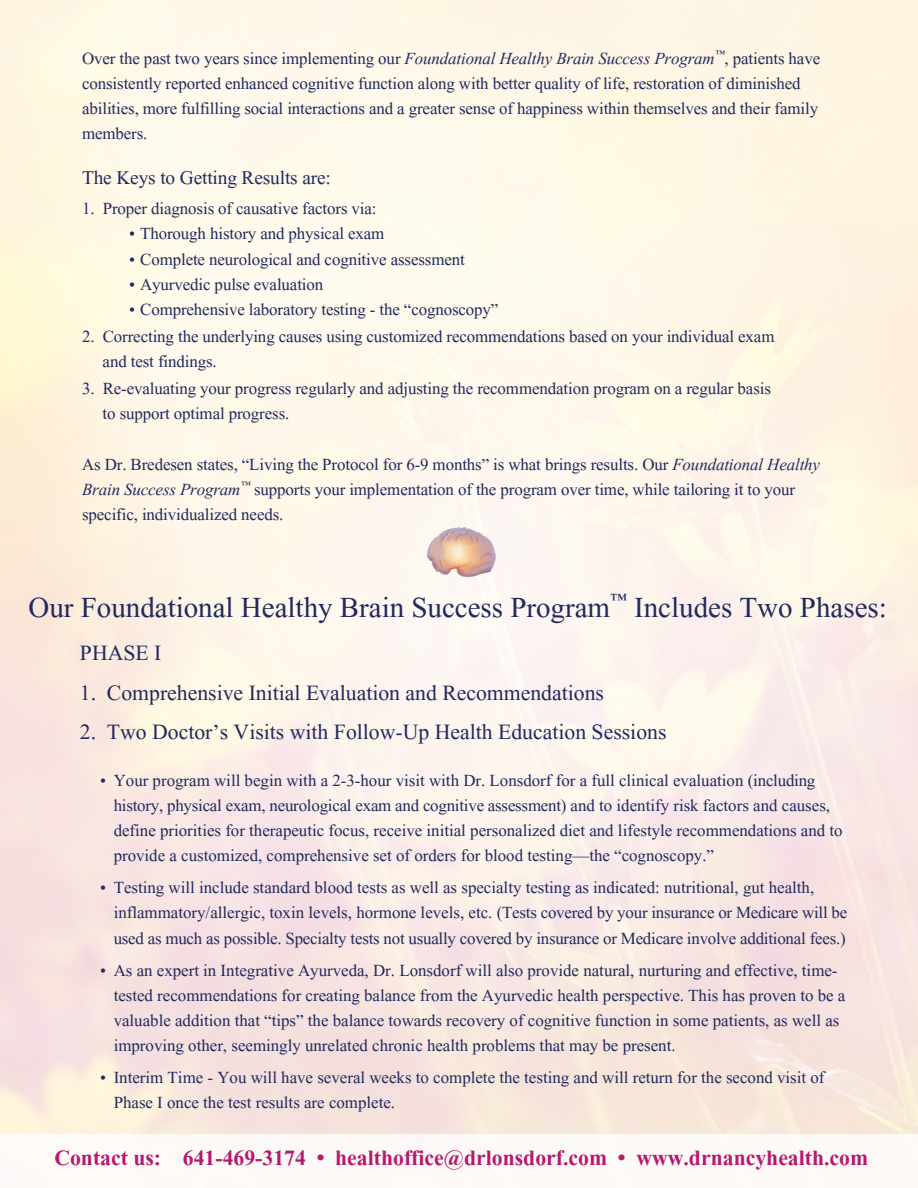
<style>
.page{position:relative;width:918px;height:1188px;background:#fff}
.page>*{position:absolute;margin:0;border:0;box-sizing:border-box;transform-origin:0 0}
.t1{font:36px "Aparajita";color:#21295f}
.t2{font:27px "Aparajita";color:#21295f}
.t3{font:700 27px "Aparajita";color:#b7196f}
.t4{font:24px "Aparajita";letter-spacing:-.005em;color:#21295f}
.t5{font:21px/25.2px "Aparajita";letter-spacing:-.005em;color:#21295f}
.s1{font-style:italic}
</style>
<div class="page">
<img style="left:411px;top:521px;width:93px;height:60px">
<div style="left:0;top:1134px;width:918px;height:54px;background:#fdf9f6"></div>
<p class="t5" style="left:82px;top:47px;width:740px">Over the past two years since implementing our <span class="s1">Foundational Healthy Brain Success Program</span><sup>™</sup>, patients have consistently reported enhanced cognitive function along with better quality of life, restoration of diminished abilities, more fulfilling social interactions and a greater sense of happiness within themselves and their family members.</p>
<p class="t4" style="left:82px;top:166px;width:250px">The Keys to Getting Results are:</p>
<p class="t5" style="left:82px;top:198px;width:296px">1. Proper diagnosis of causative factors via:</p>
<p class="t5" style="left:129px;top:223px;width:257px">• Thorough history and physical exam</p>
<p class="t5" style="left:129px;top:248px;width:337px">• Complete neurological and cognitive assessment</p>
<p class="t5" style="left:129px;top:274px;width:196px">• Ayurvedic pulse evaluation</p>
<p class="t5" style="left:129px;top:299px;width:371px">• Comprehensive laboratory testing - the “cognoscopy”</p>
<p class="t5" style="left:103px;top:326px;width:673px;text-indent:-21px">2. Correcting the underlying causes using customized recommendations based on your individual exam and test findings.</p>
<p class="t5" style="left:103px;top:378px;width:670px;text-indent:-21px">3. Re-evaluating your progress regularly and adjusting the recommendation program on a regular basis to support optimal progress.</p>
<p class="t5" style="left:82px;top:454px;width:740px">As Dr. Bredesen states, “Living the Protocol for 6-9 months” is what brings results. Our <span class="s1">Foundational Healthy<br>Brain Success Program</span><sup>™</sup> supports your implementation of the program over time, while tailoring it to your specific, individualized needs.</p>
<h1 class="t1" style="left:28px;top:590px;width:860px">Our Foundational Healthy Brain Success Program<sup>™</sup> Includes Two Phases:</h1>
<p class="t2" style="left:80px;top:640px;width:83px">PHASE I</p>
<p class="t2" style="left:80px;top:679px;width:526px">1. Comprehensive Initial Evaluation and Recommendations</p>
<p class="t2" style="left:80px;top:718px;width:588px">2. Two Doctor’s Visits with Follow-Up Health Education Sessions</p>
<p class="t5" style="left:114px;top:770px;width:731px;text-indent:-14px">• Your program will begin with a 2-3-hour visit with Dr. Lonsdorf for a full clinical evaluation (including history, physical exam, neurological exam and cognitive assessment) and to identify risk factors and causes, define priorities for therapeutic focus, receive initial personalized diet and lifestyle recommendations and to provide a customized, comprehensive set of orders for blood testing—the “cognoscopy.”</p>
<p class="t5" style="left:114px;top:877px;width:735px;text-indent:-14px">• Testing will include standard blood tests as well as specialty testing as indicated: nutritional, gut health, inflammatory/allergic, toxin levels, hormone levels, etc. (Tests covered by your insurance or Medicare will be used as much as possible. Specialty tests not usually covered by insurance or Medicare involve additional fees.)</p>
<p class="t5" style="left:114px;top:959px;width:733px;text-indent:-14px">• As an expert in Integrative Ayurveda, Dr. Lonsdorf will also provide natural, nurturing and effective, time&shy;tested recommendations for creating balance from the Ayurvedic health perspective. This has proven to be a valuable addition that “tips” the balance towards recovery of cognitive function in some patients, as well as improving other, seemingly unrelated chronic health problems that may be present.</p>
<p class="t5" style="left:114px;top:1067px;width:712px;text-indent:-14px">• Interim Time - You will have several weeks to complete the testing and will return for the second visit of<br>Phase I once the test results are complete.</p>
<p class="t3" style="left:54px;top:1145px;width:815px">Contact us: 641-469-3174 • healthoffice@drlonsdorf.com • www.drnancyhealth.com</p>
</div>
